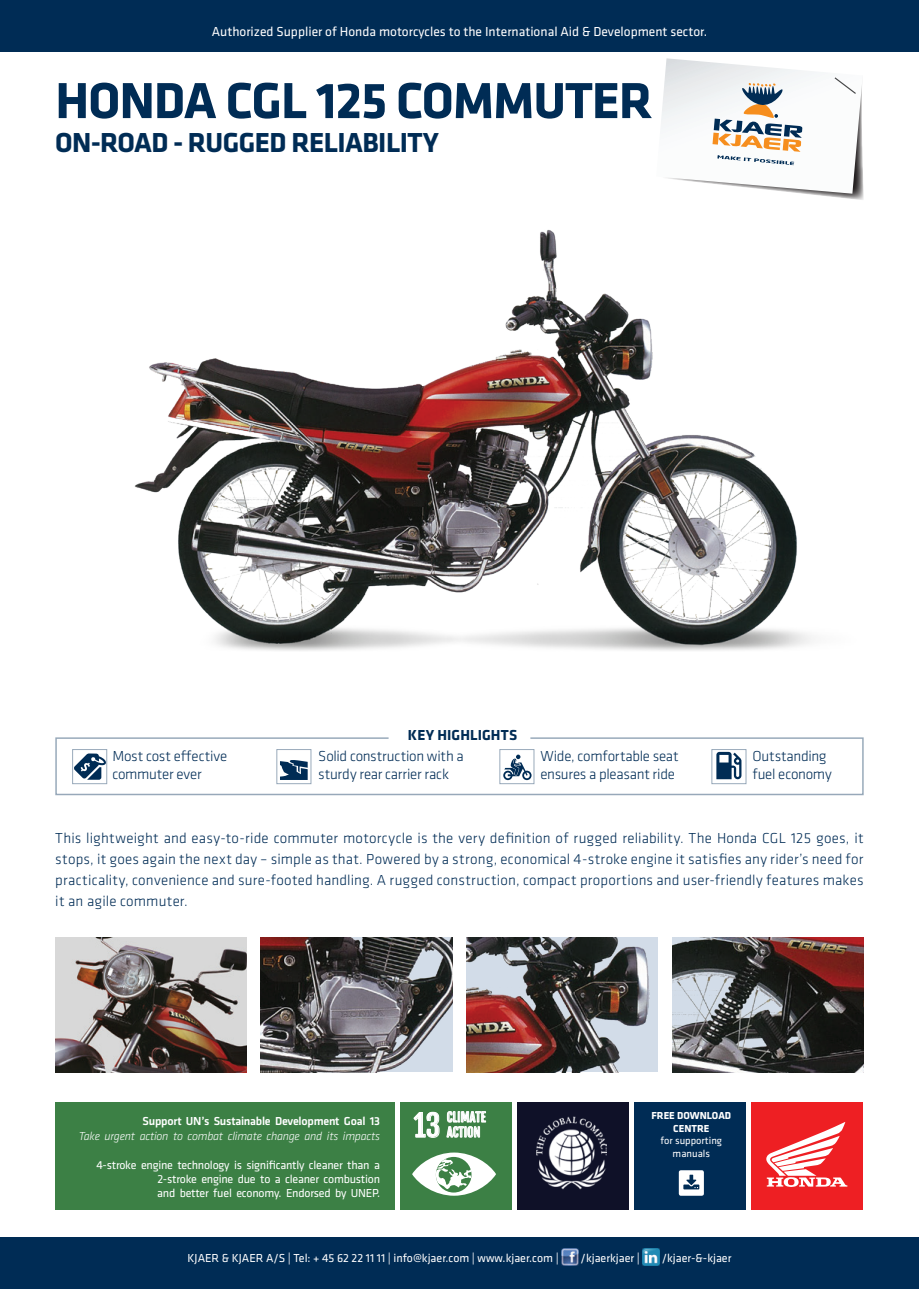
<style>
.page{position:relative;width:919px;height:1289px;background:#fff}
.page>*{position:absolute;margin:0;border:0;box-sizing:border-box;transform-origin:0 0}
.t1{font:700 52.5px "Klavika Basic";letter-spacing:-.02em;color:#002c55}
.t2{font:29.55px "Fjalla One";color:#fff}
.t3{font:700 28.5px "Klavika Basic";letter-spacing:-.02em;color:#002c55}
.t4{font:300 15px/18px "Klavika Basic";letter-spacing:-.01em;color:#002c55}
.t5{font:700 15px "Klavika Basic";letter-spacing:.005em;color:#002c55}
.t6{font:13.5px "Klavika Basic";color:#fff}
.t7{font:12.6px/15px "Fjalla One";color:#fff}
.t8{font:12px/14.4px "Klavika Basic";letter-spacing:-.005em;color:#fff;text-align:justify}
.t9{font:italic 300 12px "Klavika Basic";letter-spacing:-.02em;color:#fff}
.t10{font:500 12px "Klavika Basic";letter-spacing:-.02em;color:#fff}
.t11{font:10.5px/12.6px "Klavika Basic";color:#fff;text-align:center}
.t12{font:700 10.5px/12.6px "Klavika Basic";color:#fff;text-align:center}
</style>
<div class="page">
<img style="left:134px;top:229px;width:678px;height:422px">
<svg style="left:716px;top:752px;width:25px;height:27px"></svg>
<svg style="left:280px;top:760px;width:27px;height:19px"></svg>
<div style="left:278px;top:750px;width:31px;height:31px;border:1px solid #fff"></div>
<svg style="left:74px;top:753px;width:32px;height:26px"></svg>
<svg style="left:503px;top:754px;width:28px;height:26px"></svg>
<div style="left:517px;top:1102px;width:111px;height:107px;background:#0f1128"></div>
<div style="left:634px;top:1102px;width:111px;height:107px;background:#002c55"></div>
<div style="left:751px;top:1102px;width:111px;height:107px;background:#ee1f23"></div>
<div style="left:400px;top:1102px;width:111px;height:107px;background:#3c8045"></div>
<img style="left:536px;top:1116px;width:70px;height:74px">
<div style="left:55px;top:1102px;width:339px;height:107px;background:#3c8045"></div>
<div style="left:678px;top:1170px;width:25px;height:25px;background:#fff;border-radius:2px"></div>
<svg style="left:661px;top:58px;width:202px;height:142px"></svg>
<div style="left:0;top:0;width:918px;height:51px;background:#002c55"></div>
<img style="left:55px;top:937px;width:192px;height:135px">
<svg style="left:766px;top:1122px;width:81px;height:64px"></svg>
<img style="left:261px;top:937px;width:191px;height:135px">
<img style="left:466px;top:937px;width:192px;height:135px">
<img style="left:672px;top:937px;width:191px;height:135px">
<svg style="left:412px;top:1152px;width:84px;height:43px"></svg>
<svg style="left:413px;top:1111px;width:26px;height:26px"></svg>
<svg style="left:446px;top:1111px;width:40px;height:26px"></svg>
<svg style="left:683px;top:1174px;width:16px;height:15px"></svg>
<div style="left:0;top:1237px;width:918px;height:51px;background:#002c55"></div>
<img style="left:561px;top:1248px;width:17px;height:17px">
<img style="left:642px;top:1248px;width:17px;height:17px">
<p class="t6" style="left:212px;top:22px;width:497px">Authorized Supplier of Honda motorcycles to the International Aid &amp; Development sector.</p>
<h1 class="t1" style="left:55px;top:63px;width:598px">HONDA CGL 125 COMMUTER</h1>
<h3 class="t3" style="left:55px;top:122px;width:385px">ON-ROAD - RUGGED RELIABILITY</h3>
<p class="t5" style="left:408px;top:724px;width:111px">KEY HIGHLIGHTS</p>
<p class="t4" style="left:112px;top:747px;width:117px">Most cost effective commuter ever</p>
<p class="t4" style="left:318px;top:747px;width:147px">Solid construction with a sturdy rear carrier rack</p>
<p class="t4" style="left:540px;top:747px;width:140px">Wide, comfortable seat ensures a pleasant ride</p>
<p class="t4" style="left:752px;top:747px;width:81px">Outstanding fuel economy</p>
<p class="t4" style="left:55px;top:827px;width:809px;line-height:21px;text-align:justify">This lightweight and easy-to-ride commuter motorcycle is the very definition of rugged reliability. The Honda CGL 125 goes, it stops, it goes again the next day – simple as that. Powered by a strong, economical 4-stroke engine it satisfies any rider’s need for practicality, convenience and sure-footed handling. A rugged construction, compact proportions and user-friendly features makes it an agile commuter.</p>
<p class="t10" style="left:143px;top:1113px;width:239px">Support UN’s Sustainable Development Goal 13</p>
<p class="t9" style="left:79px;top:1128px;width:303px">Take urgent action to combat climate change and its impacts</p>
<p class="t8" style="left:157px;top:1156px;width:224px;text-indent:-61px">4-stroke engine technology is significantly cleaner than a 2-stroke engine due to a cleaner combustion and better fuel economy. Endorsed by UNEP.</p>
<h2 class="t2" style="left:413px;top:1107px;width:28px">13</h2>
<p class="t7" style="left:447px;top:1109px;width:40px">CLIMATE<br>ACTION</p>
<p class="t12" style="left:651px;top:1108px;width:81px">FREE DOWNLOAD<br>CENTRE</p>
<p class="t11" style="left:660px;top:1133px;width:63px">for supporting manuals</p>
<p class="t8" style="left:187px;top:1250px;width:372px">KJAER &amp; KJAER A/S | Tel: + 45 62 22 11 11 | info@kjaer.com | www.kjaer.com |</p>
<p class="t8" style="left:580px;top:1250px;width:61px">/kjaerkjaer |</p>
<p class="t8" style="left:661px;top:1250px;width:71px">/kjaer-&amp;-kjaer</p>
</div>
